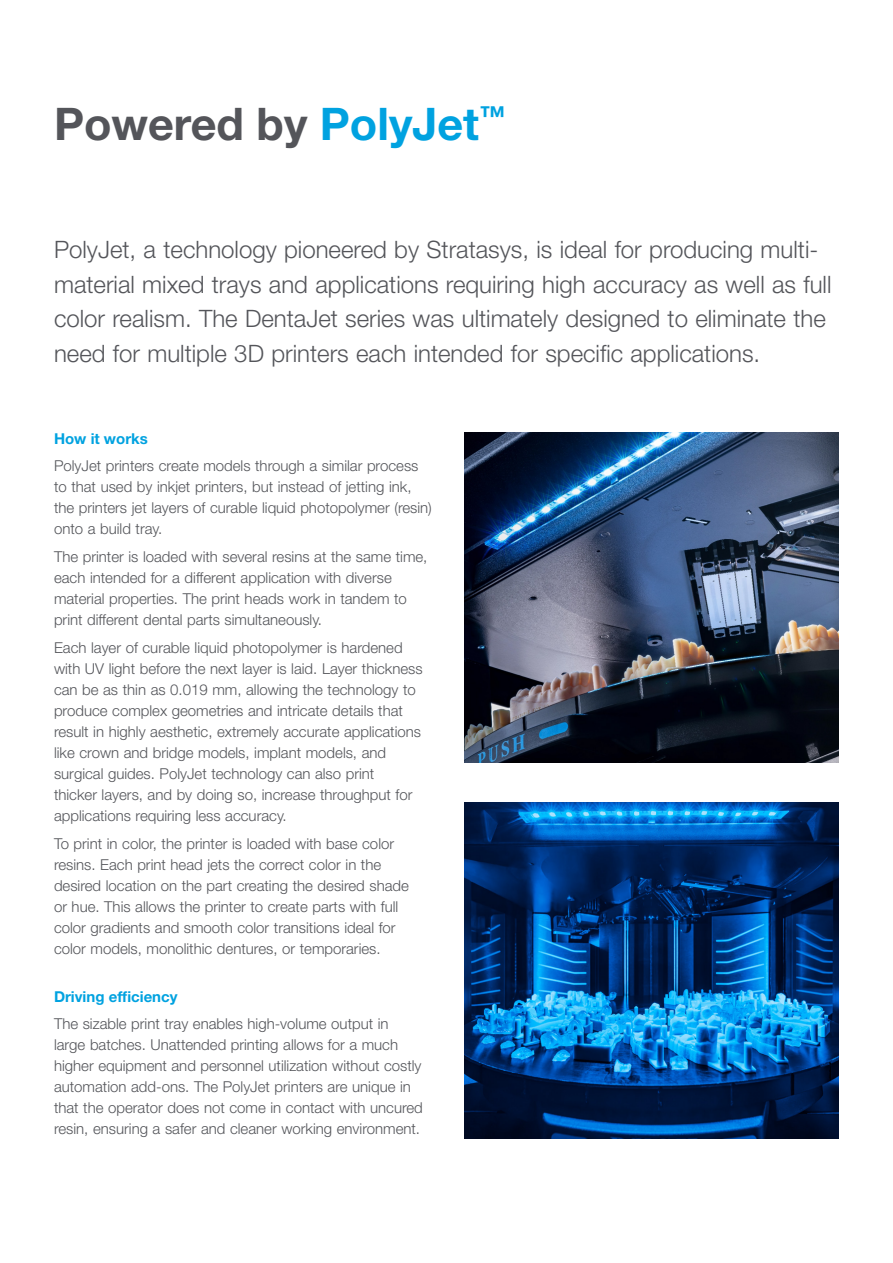
<style>
.page{position:relative;width:893px;height:1263px;background:#fff}
.page>*{position:absolute;margin:0;border:0;box-sizing:border-box;transform-origin:0 0}
.t1{font:700 45px "Helvetica Neue LT Std";color:#54555a}
.t2{font:300 24px/34.5px "Helvetica Neue LT Std";color:#54555a}
.t3{font:300 15px/21px "Helvetica Neue LT Std";color:#54555a}
.t4{font:700 15px "Helvetica Neue LT Std";color:#00a2e0}
.s1{color:#00a2e0}
</style>
<div class="page">
<img style="left:464px;top:433px;width:375px;height:329px">
<img style="left:464px;top:803px;width:375px;height:335px">
<h1 class="t1" style="left:54px;top:96px;width:453px">Powered by <span class="s1">PolyJet</span><sup>™</sup></h1>
<p class="t2" style="left:54px;top:232px;width:779px">PolyJet, a technology pioneered by Stratasys, is ideal for producing multi&shy;material mixed trays and applications requiring high accuracy as well as full color realism. The DentaJet series was ultimately designed to eliminate the need for multiple 3D printers each intended for specific applications.</p>
<p class="t4" style="left:54px;top:429px;width:95px">How it works</p>
<p class="t3" style="left:54px;top:455px;width:379px">PolyJet printers create models through a similar process to that used by inkjet printers, but instead of jetting ink, the printers jet layers of curable liquid photopolymer (resin) onto a build tray.</p>
<p class="t3" style="left:54px;top:546px;width:375px">The printer is loaded with several resins at the same time, each intended for a different application with diverse material properties. The print heads work in tandem to print different dental parts simultaneously.</p>
<p class="t3" style="left:54px;top:637px;width:370px">Each layer of curable liquid photopolymer is hardened with UV light before the next layer is laid. Layer thickness can be as thin as 0.019 mm, allowing the technology to produce complex geometries and intricate details that result in highly aesthetic, extremely accurate applications like crown and bridge models, implant models, and surgical guides. PolyJet technology can also print<br>thicker layers, and by doing so, increase throughput for applications requiring less accuracy.</p>
<p class="t3" style="left:54px;top:832px;width:356px">To print in color, the printer is loaded with base color resins. Each print head jets the correct color in the desired location on the part creating the desired shade or hue. This allows the printer to create parts with full color gradients and smooth color transitions ideal for color models, monolithic dentures, or temporaries.</p>
<p class="t4" style="left:54px;top:987px;width:125px">Driving efficiency</p>
<p class="t3" style="left:54px;top:1013px;width:370px">The sizable print tray enables high-volume output in large batches. Unattended printing allows for a much higher equipment and personnel utilization without costly automation add-ons. The PolyJet printers are unique in that the operator does not come in contact with uncured resin, ensuring a safer and cleaner working environment.</p>
</div>
